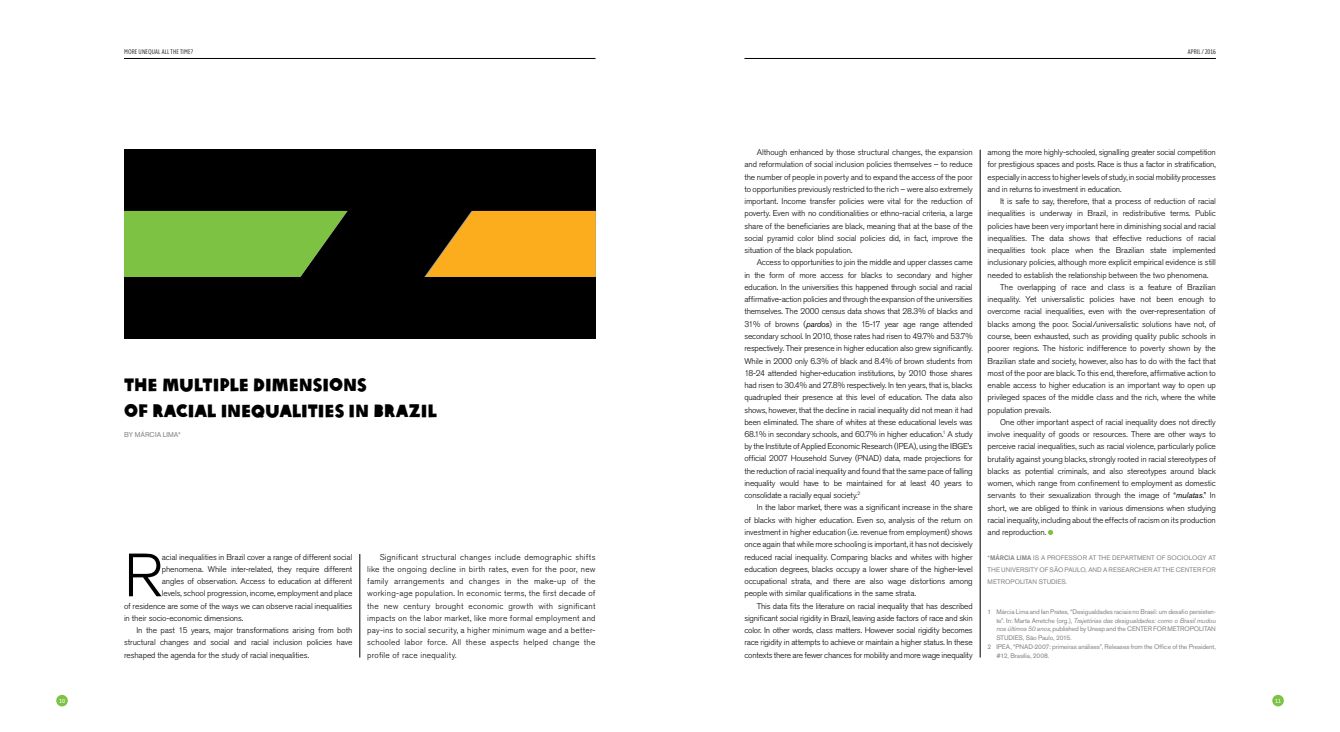
<style>
.page{position:relative;width:1340px;height:732px;background:#fff}
.page>*{position:absolute;margin:0;border:0;box-sizing:border-box;transform-origin:0 0}
.t1{font:300 60.38px "Akzidenz Grotesk BE";color:#000}
.t2{font:17.5px/26.2px "Oxfam Global Headline";letter-spacing:-.005em;color:#000}
.t3{font:300 8.31px/12.2px "Akzidenz Grotesk BE";letter-spacing:-.015em;color:#000;text-align:justify}
.t4{font:300 7px "Clearview Text Comp";letter-spacing:.01em;color:#000}
.t5{font:7px "Akzidenz Grotesk BE";letter-spacing:.005em;color:#808285}
.t6{font:6.56px/12.2px "Akzidenz Grotesk BE";letter-spacing:-.015em;color:#808285;text-align:justify}
.t7{font:italic 6.56px "Akzidenz Grotesk BE";letter-spacing:-.02em;color:#808285}
.t8{font:6.12px "Clearview Text Cond";color:#fff}
.s1{font-weight:400;font-style:italic}
.s2{font-weight:500}
.s3{font-style:normal}
.s4{font-style:italic}
</style>
<div class="page">
<div style="left:56px;top:695px;width:12px;height:11px;background:#7dc242;border-radius:50%"></div>
<div style="left:1272px;top:695px;width:11px;height:11px;background:#7dc242;border-radius:50%"></div>
<hr style="left:124px;top:58px;width:471px;height:1px;background:#000">
<hr style="left:744px;top:58px;width:471px;height:1px;background:#000">
<div style="left:124px;top:150px;width:471px;height:189px;background:#000"></div>
<hr style="left:359px;top:554px;width:1px;height:103px;background:#000">
<svg style="left:1048px;top:530px;width:5px;height:5px"></svg>
<svg style="left:124px;top:211px;width:223px;height:66px;background:#70ad3b"></svg>
<svg style="left:425px;top:211px;width:170px;height:66px;background:#d79519"></svg>
<hr style="left:980px;top:150px;width:1px;height:507px;background:#000">
<p class="t4" style="left:124px;top:48px;width:70px">MORE UNEQUAL ALL THE TIME?</p>
<p class="t4" style="left:1187px;top:48px;width:30px">APRIL / 2016</p>
<h2 class="t2" style="left:124px;top:370px;width:314px">THE MULTIPLE DIMENSIONS<br>OF RACIAL INEQUALITIES IN BRAZIL</h2>
<p class="t5" style="left:124px;top:430px;width:58px">BY MÁRCIA LIMA*</p>
<h1 class="t1" style="left:124px;top:541px;width:40px">R</h1>
<p class="t3" style="left:162px;top:550px;width:192px">acial inequalities in Brazil cover a range of different social</p>
<p class="t3" style="left:162px;top:563px;width:192px">phenomena. While inter-related, they require different</p>
<p class="t3" style="left:162px;top:575px;width:192px">angles of observation. Access to education at different</p>
<p class="t3" style="left:162px;top:587px;width:192px">levels, school progression, income, employment and place</p>
<p class="t3" style="left:124px;top:599px;width:230px">of residence are some of the ways we can observe racial inequalities</p>
<p class="t3" style="left:124px;top:612px;width:121px">in their socio-economic dimensions.</p>
<p class="t3" style="left:136px;top:624px;width:217px">In the past 15 years, major transformations arising from both</p>
<p class="t3" style="left:124px;top:636px;width:230px">structural changes and social and racial inclusion policies have</p>
<p class="t3" style="left:124px;top:648px;width:186px">reshaped the agenda for the study of racial inequalities.</p>
<p class="t3" style="left:367px;top:550px;width:230px;text-indent:12px">Significant structural changes include demographic shifts like the ongoing decline in birth rates, even for the poor, new family arrangements and changes in the make-up of the working-age population. In economic terms, the first decade of the new century brought economic growth with significant impacts on the labor market, like more formal employment and pay-ins to social security, a higher minimum wage and a better&shy;schooled labor force. All these aspects helped change the profile of race inequality.</p>
<p class="t3" style="left:744px;top:146px;width:230px;text-indent:12px">Although enhanced by those structural changes, the expansion and reformulation of social inclusion policies themselves – to reduce the number of people in poverty and to expand the access of the poor to opportunities previously restricted to the rich – were also extremely important. Income transfer policies were vital for the reduction of poverty. Even with no conditionalities or ethno-racial criteria, a large share of the beneficiaries are black, meaning that at the base of the social pyramid color blind social policies did, in fact, improve the situation of the black population.</p>
<p class="t3" style="left:744px;top:257px;width:230px;text-indent:12px">Access to opportunities to join the middle and upper classes came in the form of more access for blacks to secondary and higher education. In the universities this happened through social and racial affirmative-action policies and through the expansion of the universities themselves. The 2000 census data shows that 28.3% of blacks and 31% of browns (<span class="s1">pardos</span>) in the 15-17 year age range attended secondary school. In 2010, those rates had risen to 49.7% and 53.7% respectively. Their presence in higher education also grew significantly.<br>While in 2000 only 6.3% of black and 8.4% of brown students from 18-24 attended higher-education institutions, by 2010 those shares had risen to 30.4% and 27.8% respectively. In ten years, that is, blacks quadrupled their presence at this level of education. The data also shows, however, that the decline in racial inequality did not mean it had been eliminated. The share of whites at these educational levels was 68.1% in secondary schools, and 60.7% in higher education.<sup>1</sup> A study by the Institute of Applied Economic Research (IPEA), using the IBGE’s official 2007 Household Survey (PNAD) data, made projections for the reduction of racial inequality and found that the same pace of falling inequality would have to be maintained for at least 40 years to consolidate a racially equal society.<sup>2</sup></p>
<p class="t3" style="left:744px;top:501px;width:230px;text-indent:12px">In the labor market, there was a significant increase in the share of blacks with higher education. Even so, analysis of the return on investment in higher education (i.e. revenue from employment) shows once again that while more schooling is important, it has not decisively reduced racial inequality. Comparing blacks and whites with higher education degrees, blacks occupy a lower share of the higher-level occupational strata, and there are also wage distortions among people with similar qualifications in the same strata.</p>
<p class="t3" style="left:744px;top:599px;width:230px;text-indent:12px">This data fits the literature on racial inequality that has described significant social rigidity in Brazil, leaving aside factors of race and skin color. In other words, class matters. However social rigidity becomes race rigidity in attempts to achieve or maintain a higher status. In these contexts there are fewer chances for mobility and more wage inequality</p>
<p class="t3" style="left:987px;top:146px;width:230px">among the more highly-schooled, signalling greater social competition for prestigious spaces and posts. Race is thus a factor in stratification, especially in access to higher levels of study, in social mobility processes and in returns to investment in education.</p>
<p class="t3" style="left:1000px;top:195px;width:217px">It is safe to say, therefore, that a process of reduction of racial</p>
<p class="t3" style="left:987px;top:207px;width:230px">inequalities is underway in Brazil, in redistributive terms. Public</p>
<p class="t3" style="left:987px;top:220px;width:230px">policies have been very important here in diminishing social and racial</p>
<p class="t3" style="left:987px;top:232px;width:230px">inequalities. The data shows that effective reductions of racial</p>
<p class="t3" style="left:987px;top:244px;width:230px">inequalities took place when the Brazilian state implemented</p>
<p class="t3" style="left:987px;top:257px;width:230px">inclusionary policies, although more explicit empirical evidence is still</p>
<p class="t3" style="left:987px;top:269px;width:222px">needed to establish the relationship between the two phenomena.</p>
<p class="t3" style="left:1000px;top:281px;width:217px">The overlapping of race and class is a feature of Brazilian</p>
<p class="t3" style="left:987px;top:293px;width:230px">inequality. Yet universalistic policies have not been enough to</p>
<p class="t3" style="left:987px;top:306px;width:230px">overcome racial inequalities, even with the over-representation of</p>
<p class="t3" style="left:987px;top:318px;width:230px">blacks among the poor. Social/universalistic solutions have not, of</p>
<p class="t3" style="left:987px;top:330px;width:230px">course, been exhausted, such as providing quality public schools in</p>
<p class="t3" style="left:987px;top:342px;width:230px">poorer regions. The historic indifference to poverty shown by the</p>
<p class="t3" style="left:987px;top:355px;width:230px">Brazilian state and society, however, also has to do with the fact that</p>
<p class="t3" style="left:987px;top:367px;width:230px">most of the poor are black. To this end, therefore, affirmative action to</p>
<p class="t3" style="left:987px;top:379px;width:230px">enable access to higher education is an important way to open up</p>
<p class="t3" style="left:987px;top:391px;width:230px">privileged spaces of the middle class and the rich, where the white</p>
<p class="t3" style="left:987px;top:404px;width:65px">population prevails.</p>
<p class="t3" style="left:1000px;top:416px;width:217px">One other important aspect of racial inequality does not directly</p>
<p class="t3" style="left:987px;top:428px;width:230px">involve inequality of goods or resources. There are other ways to</p>
<p class="t3" style="left:987px;top:440px;width:230px">perceive racial inequalities, such as racial violence, particularly police</p>
<p class="t3" style="left:987px;top:453px;width:230px">brutality against young blacks, strongly rooted in racial stereotypes of</p>
<p class="t3" style="left:987px;top:465px;width:230px">blacks as potential criminals, and also stereotypes around black</p>
<p class="t3" style="left:987px;top:477px;width:230px">women, which range from confinement to employment as domestic</p>
<p class="t3" style="left:987px;top:489px;width:230px">servants to their sexualization through the image of “<span class="s1">mulatas</span>.” In</p>
<p class="t3" style="left:987px;top:502px;width:230px">short, we are obliged to think in various dimensions when studying</p>
<p class="t3" style="left:987px;top:514px;width:230px">racial inequality, including about the effects of racism on its production</p>
<p class="t3" style="left:987px;top:526px;width:60px">and reproduction.</p>
<p class="t6" style="left:987px;top:551px;width:230px">*<span class="s2">MÁRCIA LIMA</span> IS A PROFESSOR AT THE DEPARTMENT OF SOCIOLOGY AT THE UNIVERSITY OF SÃO PAULO, AND A RESEARCHER AT THE CENTER FOR METROPOLITAN STUDIES.</p>
<p class="t6" style="left:987px;top:605px;width:230px">1 Márcia Lima and Ian Prates, “Desigualdades raciais no Brasil: um desafio persisten-</p>
<p class="t7" style="left:996px;top:616px;width:221px"><span class="s3">te”. In: Marta Arretche (org.),</span> Trajetórias das desigualdades: como o Brasil mudou</p>
<p class="t6" style="left:996px;top:623px;width:221px"><span class="s4">nos últimos 50 anos</span>, published by Unesp and the CENTER FOR METROPOLITAN</p>
<p class="t6" style="left:996px;top:631px;width:77px">STUDIES, São Paulo, 2015.</p>
<p class="t6" style="left:987px;top:640px;width:230px">2 IPEA, “PNAD-2007: primeiras análises”, Releases from the Office of the President,</p>
<p class="t6" style="left:996px;top:649px;width:55px">#12, Brasília, 2008.</p>
<p class="t8" style="left:59px;top:697px;width:7px">10</p>
<p class="t8" style="left:1274px;top:697px;width:8px">11</p>
</div>
